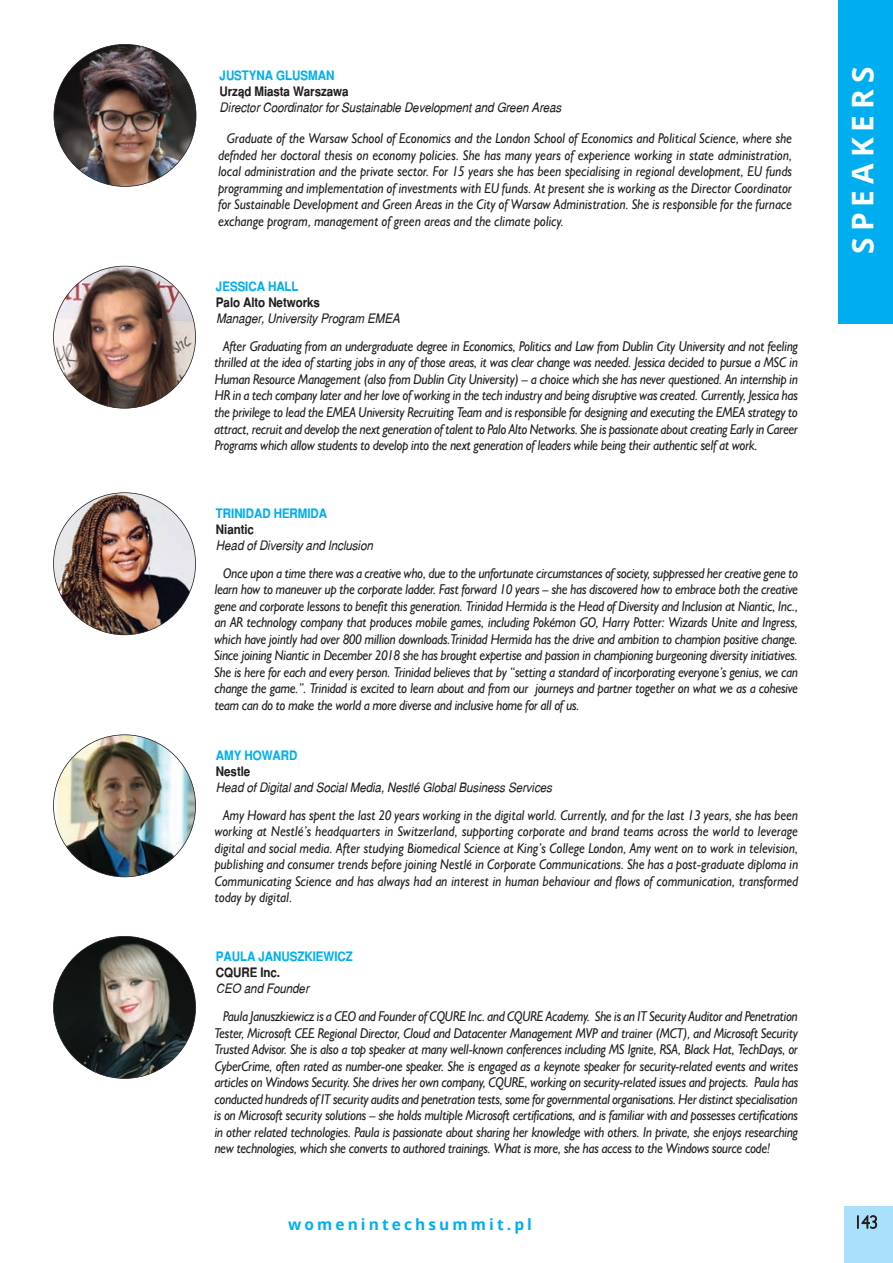
<style>
.page{position:relative;width:893px;height:1263px;background:#fff}
.page>*{position:absolute;margin:0;border:0;box-sizing:border-box;transform-origin:0 0}
.t1{font:700 29.85px "Open Sans";letter-spacing:.2em;color:#fff}
.t2{font:700 15.45px "Open Sans";letter-spacing:.2em;color:#00aeef}
.t3{font:italic 14.25px/16.5px "Humanst 521 EU";letter-spacing:-.02em;color:#231f20;text-align:justify;scale:.9 1}
.t4{font:italic 13.05px "Switzerlandpl";letter-spacing:-.01em;color:#231f20;scale:.9 1}
.t5{font:700 13.05px "Switzerlandpl";letter-spacing:-.01em;color:#00aeef;scale:.9 1}
.t6{font:700 13.05px "Switzerlandpl";letter-spacing:-.01em;color:#231f20;scale:.9 1}
</style>
<div class="page">
<div style="left:838px;top:0;width:55px;height:324px;background:#00aeef"></div>
<div style="left:845px;top:1206px;width:48px;height:57px;background:#aae0f9"></div>
<svg style="left:857px;top:1215px;width:20px;height:14px"></svg>
<img style="left:54px;top:936px;width:142px;height:142px;border-radius:71px">
<img style="left:54px;top:44px;width:142px;height:142px;border-radius:71px">
<img style="left:54px;top:494px;width:142px;height:141px">
<img style="left:54px;top:267px;width:142px;height:139px">
<img style="left:54px;top:735px;width:142px;height:142px;border-radius:71px">
<p class="t5" style="left:220px;top:71px;width:129px">JUSTYNA GLUSMAN</p>
<p class="t6" style="left:220px;top:87px;width:145px">URZĄD MIASTA WARSZAWA</p>
<p class="t4" style="left:220px;top:103px;width:381px">Director Coordinator for Sustainable Development and Green Areas</p>
<p class="t3" style="left:218px;top:130px;width:639px;text-indent:9px">Graduate of the Warsaw School of Economics and the London School of Economics and Political Science, where she defnded her doctoral thesis on economy policies. She has many years of experience working in state administration, local administration and the private sector. For 15 years she has been specialising in regional development, EU funds programming and implementation of investments with EU funds. At present she is working as the Director Coordinator for Sustainable Development and Green Areas in the City of Warsaw Administration. She is responsible for the furnace exchange program, management of green areas and the climate policy.</p>
<p class="t5" style="left:216px;top:281px;width:93px">JESSICA HALL</p>
<p class="t6" style="left:216px;top:297px;width:117px">PALO ALTO NETWORKS</p>
<p class="t4" style="left:216px;top:313px;width:206px">Manager, University Program EMEA</p>
<p class="t3" style="left:215px;top:338px;width:650px;text-indent:9px">After Graduating from an undergraduate degree in Economics, Politics and Law from Dublin City University and not feeling thrilled at the idea of starting jobs in any of those areas, it was clear change was needed. Jessica decided to pursue a MSC in Human Resource Management (also from Dublin City University) – a choice which she has never questioned. An internship in HR in a tech company later and her love of working in the tech industry and being disruptive was created. Currently, Jessica has the privilege to lead the EMEA University Recruiting Team and is responsible for designing and executing the EMEA strategy to attract, recruit and develop the next generation of talent to Palo Alto Networks. She is passionate about creating Early in Career Programs which allow students to develop into the next generation of leaders while being their authentic self at work.</p>
<p class="t5" style="left:216px;top:508px;width:125px">TRINIDAD HERMIDA</p>
<p class="t6" style="left:216px;top:524px;width:44px">NIANTIC</p>
<p class="t4" style="left:216px;top:540px;width:176px">Head of Diversity and Inclusion</p>
<p class="t3" style="left:215px;top:564px;width:650px;text-indent:9px">Once upon a time there was a creative who, due to the unfortunate circumstances of society, suppressed her creative gene to learn how to maneuver up the corporate ladder. Fast forward 10 years – she has discovered how to embrace both the creative gene and corporate lessons to benefit this generation. Trinidad Hermida is the Head of Diversity and Inclusion at Niantic, Inc., an AR technology company that produces mobile games, including Pokémon GO, Harry Potter: Wizards Unite and Ingress, which have jointly had over 800 million downloads.Trinidad Hermida has the drive and ambition to champion positive change.<br>Since joining Niantic in December 2018 she has brought expertise and passion in championing burgeoning diversity initiatives.<br>She is here for each and every person. Trinidad believes that by “setting a standard of incorporating everyone’s genius, we can change the game.”. Trinidad is excited to learn about and from our journeys and partner together on what we as a cohesive team can do to make the world a more diverse and inclusive home for all of us.</p>
<p class="t5" style="left:216px;top:750px;width:92px">AMY HOWARD</p>
<p class="t6" style="left:216px;top:766px;width:40px">NESTLE</p>
<p class="t4" style="left:216px;top:782px;width:375px">Head of Digital and Social Media, Nestlé Global Business Services</p>
<p class="t3" style="left:215px;top:806px;width:650px;text-indent:9px">Amy Howard has spent the last 20 years working in the digital world. Currently, and for the last 13 years, she has been working at Nestlé’s headquarters in Switzerland, supporting corporate and brand teams across the world to leverage digital and social media. After studying Biomedical Science at King’s College London, Amy went on to work in television, publishing and consumer trends before joining Nestlé in Corporate Communications. She has a post-graduate diploma in Communicating Science and has always had an interest in human behaviour and flows of communication, transformed today by digital.</p>
<p class="t5" style="left:216px;top:952px;width:154px">PAULA JANUSZKIEWICZ</p>
<p class="t6" style="left:216px;top:967px;width:73px">CQURE INC.</p>
<p class="t4" style="left:216px;top:983px;width:105px">CEO and Founder</p>
<p class="t3" style="left:214px;top:1008px;width:651px;text-indent:9px">Paula Januszkiewicz is a CEO and Founder of CQURE Inc. and CQURE Academy. She is an IT Security Auditor and Penetration Tester, Microsoft CEE Regional Director, Cloud and Datacenter Management MVP and trainer (MCT), and Microsoft Security Trusted Advisor. She is also a top speaker at many well-known conferences including MS Ignite, RSA, Black Hat, TechDays, or CyberCrime, often rated as number-one speaker. She is engaged as a keynote speaker for security-related events and writes articles on Windows Security. She drives her own company, CQURE, working on security-related issues and projects. Paula has conducted hundreds of IT security audits and penetration tests, some for governmental organisations. Her distinct specialisation is on Microsoft security solutions – she holds multiple Microsoft certifications, and is familiar with and possesses certifications in other related technologies. Paula is passionate about sharing her knowledge with others. In private, she enjoys researching new technologies, which she converts to authored trainings. What is more, she has access to the Windows source code!</p>
<p class="t2" style="left:288px;top:1214px;width:245px">womenintechsummit.pl</p>
<h1 class="t1" style="left:841px;top:254px;width:188px;rotate:-90deg">speakers</h1>
</div>
